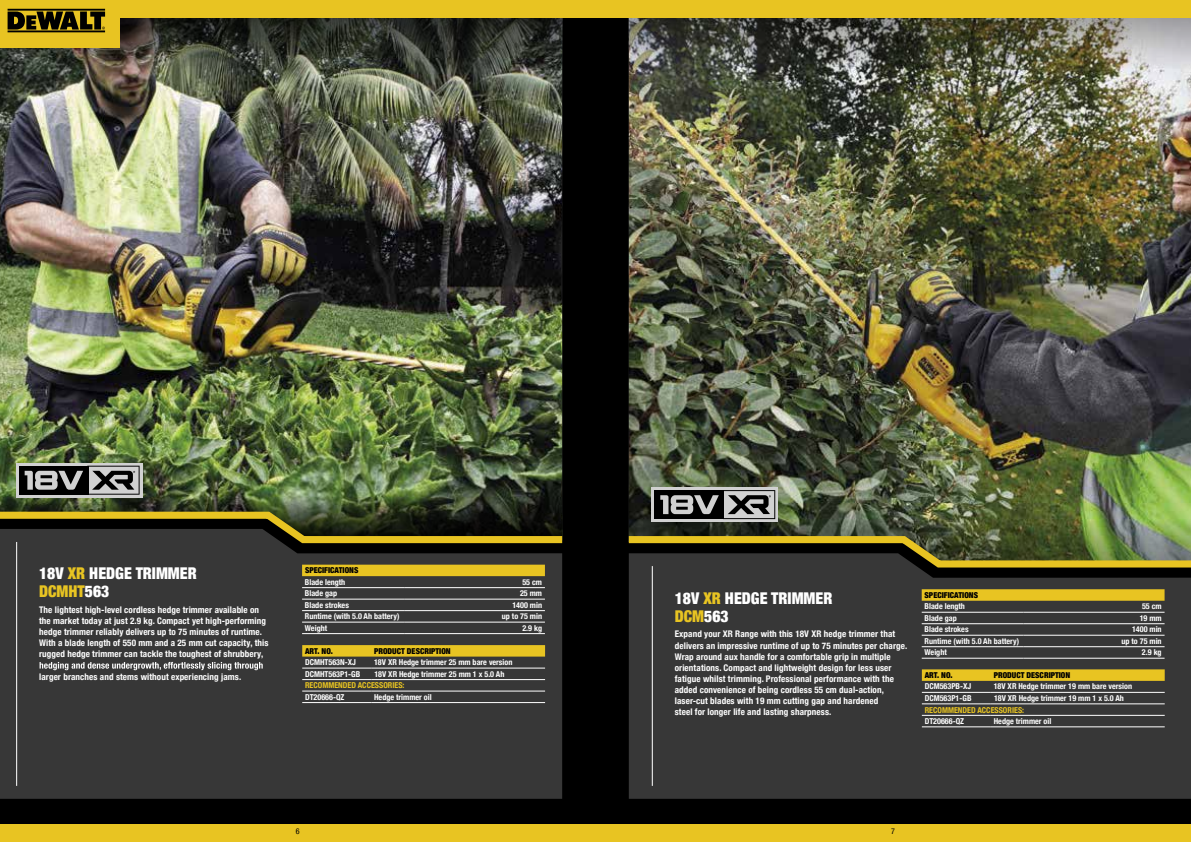
<style>
.page{position:relative;width:1191px;height:842px;background:#fff}
.page>*{position:absolute;margin:0;border:0;box-sizing:border-box;transform-origin:0 0}
.t1{font:900 condensed 16.2px/18.2px "Helvetica Neue";color:#fff}
.t2{font:700 condensed 9.1px/11.1px "Helvetica Neue";letter-spacing:.01em;color:#fff}
.t3{font:700 condensed 8.1px "Helvetica Neue";color:#fff}
.t4{font:900 condensed 8.1px "Helvetica Neue";color:#000}
.t5{font:700 condensed 8.1px "Helvetica Neue";color:#e8c422}
.t6{font:condensed 8px "Helvetica Neue Condensed";color:#000}
.s1{color:#e8c422}
</style>
<div class="page">
<div style="left:595px;top:17px;width:596px;height:808px;background:#000"></div>
<div style="left:595px;top:825px;width:596px;height:17px;background:#e8c422"></div>
<img style="left:629px;top:69px;width:562px;height:421px">
<div style="left:629px;top:574px;width:562px;height:225px;background:#373737"></div>
<hr style="left:652px;top:566px;width:1px;height:220px;background:#fff">
<div style="left:652px;top:487px;width:126px;height:35px;background:#d1d1d1"></div>
<img style="left:628px;top:490px;width:563px;height:84px">
<svg style="left:921px;top:589px;width:243px;height:12px;background:#dfbd22"></svg>
<hr style="left:921px;top:612px;width:102px;height:1px;background:#fff">
<hr style="left:1023px;top:612px;width:141px;height:1px;background:#fff">
<hr style="left:921px;top:623px;width:102px;height:1px;background:#fff">
<hr style="left:921px;top:635px;width:102px;height:1px;background:#fff">
<hr style="left:921px;top:646px;width:102px;height:1px;background:#fff">
<hr style="left:921px;top:658px;width:102px;height:1px;background:#fff">
<hr style="left:1023px;top:623px;width:141px;height:1px;background:#fff">
<hr style="left:1023px;top:635px;width:141px;height:1px;background:#fff">
<hr style="left:1023px;top:646px;width:141px;height:1px;background:#fff">
<hr style="left:1023px;top:658px;width:141px;height:1px;background:#fff">
<svg style="left:922px;top:669px;width:242px;height:12px;background:#e0be22"></svg>
<hr style="left:922px;top:692px;width:68px;height:1px;background:#fff">
<hr style="left:990px;top:692px;width:174px;height:1px;background:#fff">
<hr style="left:922px;top:704px;width:68px;height:1px;background:#fff">
<hr style="left:990px;top:704px;width:174px;height:1px;background:#fff">
<hr style="left:922px;top:715px;width:68px;height:1px;background:#fff">
<hr style="left:990px;top:715px;width:174px;height:1px;background:#fff">
<hr style="left:922px;top:727px;width:68px;height:1px;background:#fff">
<hr style="left:990px;top:727px;width:174px;height:1px;background:#fff">
<img style="left:629px;top:17px;width:562px;height:52px">
<div style="left:595px;top:0;width:596px;height:17px;background:#e8c422"></div>
<div style="left:0;top:17px;width:595px;height:807px;background:#000"></div>
<div style="left:0;top:825px;width:595px;height:17px;background:#e8c422"></div>
<img style="left:0;top:69px;width:562px;height:397px">
<div style="left:0;top:549px;width:562px;height:250px;background:#373737"></div>
<hr style="left:16px;top:542px;width:1px;height:244px;background:#fff">
<svg style="left:40px;top:662px;width:223px;height:8px;background:#7f7f7f"></svg>
<div style="left:302px;top:565px;width:243px;height:11px;background:#e8c422"></div>
<hr style="left:302px;top:587px;width:102px;height:1px;background:#fff">
<hr style="left:404px;top:587px;width:141px;height:1px;background:#fff">
<hr style="left:302px;top:599px;width:102px;height:1px;background:#fff">
<hr style="left:302px;top:610px;width:102px;height:1px;background:#fff">
<hr style="left:302px;top:622px;width:102px;height:1px;background:#fff">
<hr style="left:302px;top:633px;width:102px;height:1px;background:#fff">
<hr style="left:404px;top:599px;width:141px;height:1px;background:#fff">
<hr style="left:404px;top:610px;width:141px;height:1px;background:#fff">
<hr style="left:404px;top:622px;width:141px;height:1px;background:#fff">
<hr style="left:404px;top:633px;width:141px;height:1px;background:#fff">
<svg style="left:302px;top:645px;width:243px;height:12px;background:#e0bd22"></svg>
<hr style="left:302px;top:668px;width:69px;height:1px;background:#fff">
<hr style="left:371px;top:668px;width:174px;height:1px;background:#fff">
<hr style="left:302px;top:679px;width:69px;height:1px;background:#fff">
<hr style="left:371px;top:679px;width:174px;height:1px;background:#fff">
<hr style="left:302px;top:691px;width:69px;height:1px;background:#fff">
<hr style="left:371px;top:691px;width:174px;height:1px;background:#fff">
<hr style="left:302px;top:702px;width:69px;height:1px;background:#fff">
<hr style="left:371px;top:702px;width:174px;height:1px;background:#fff">
<svg style="left:16px;top:463px;width:126px;height:3px"></svg>
<img style="left:0;top:466px;width:563px;height:83px">
<svg style="left:0;top:17px;width:562px;height:52px;background:#393a2f"></svg>
<div style="left:0;top:0;width:120px;height:47px;background:#e8c422"></div>
<div style="left:0;top:0;width:595px;height:17px;background:#e8c422"></div>
<svg style="left:7px;top:8px;width:99px;height:25px"></svg>
<svg style="left:8px;top:9px;width:97px;height:23px"></svg>
<h1 class="t1" style="left:39px;top:563px;width:159px">18V <span class="s1">XR</span> HEDGE TRIMMER<br><span class="s1">DCMHT</span>563</h1>
<p class="t2" style="left:39px;top:603px;width:231px">The lightest high-level cordless hedge trimmer available on the market today at just 2.9 kg. Compact yet high-performing hedge trimmer reliably delivers up to 75 minutes of runtime.<br>With a blade length of 550 mm and a 25 mm cut capacity, this rugged hedge trimmer can tackle the toughest of shrubbery,</p>
<p class="t2" style="left:39px;top:670px;width:204px">larger branches and stems without experiencing jams.</p>
<p class="t4" style="left:305px;top:564px;width:55px">SPECIFICATIONS</p>
<p class="t3" style="left:305px;top:575px;width:42px">Blade length</p>
<p class="t3" style="left:522px;top:575px;width:21px">55 cm</p>
<p class="t3" style="left:305px;top:587px;width:34px">Blade gap</p>
<p class="t3" style="left:520px;top:587px;width:24px">25 mm</p>
<p class="t3" style="left:305px;top:598px;width:46px">Blade strokes</p>
<p class="t3" style="left:512px;top:598px;width:31px">1400 min</p>
<p class="t3" style="left:305px;top:610px;width:96px">Runtime (with 5.0 Ah battery)</p>
<p class="t3" style="left:502px;top:610px;width:42px">up to 75 min</p>
<p class="t3" style="left:305px;top:621px;width:24px">Weight</p>
<p class="t3" style="left:522px;top:621px;width:21px">2.9 kg</p>
<p class="t4" style="left:305px;top:644px;width:29px">ART. NO.</p>
<p class="t4" style="left:374px;top:644px;width:78px">PRODUCT DESCRIPTION</p>
<p class="t3" style="left:305px;top:655px;width:52px">DCMHT563N-XJ</p>
<p class="t3" style="left:374px;top:655px;width:140px">18V XR Hedge trimmer 25 mm bare version</p>
<p class="t3" style="left:305px;top:667px;width:57px">DCMHT563P1-GB</p>
<p class="t3" style="left:374px;top:667px;width:131px">18V XR Hedge trimmer 25 mm 1 x 5.0 Ah</p>
<p class="t5" style="left:305px;top:679px;width:101px">RECOMMENDED ACCESSORIES:</p>
<p class="t3" style="left:305px;top:690px;width:41px">DT20666-QZ</p>
<p class="t3" style="left:374px;top:690px;width:59px">Hedge trimmer oil</p>
<h1 class="t1" style="left:675px;top:588px;width:159px">18V <span class="s1">XR</span> HEDGE TRIMMER<br><span class="s1">DCM</span>563</h1>
<p class="t2" style="left:675px;top:628px;width:234px">Expand your XR Range with this 18V XR hedge trimmer that delivers an impressive runtime of up to 75 minutes per charge.<br>Wrap around aux handle for a comfortable grip in multiple orientations. Compact and lightweight design for less user fatigue whilst trimming. Professional performance with the added convenience of being cordless 55 cm dual-action, laser-cut blades with 19 mm cutting gap and hardened<br>steel for longer life and lasting sharpness.</p>
<p class="t4" style="left:924px;top:588px;width:55px">SPECIFICATIONS</p>
<p class="t3" style="left:924px;top:600px;width:42px">Blade length</p>
<p class="t3" style="left:1142px;top:600px;width:21px">55 cm</p>
<p class="t3" style="left:924px;top:611px;width:34px">Blade gap</p>
<p class="t3" style="left:1139px;top:611px;width:24px">19 mm</p>
<p class="t3" style="left:924px;top:623px;width:46px">Blade strokes</p>
<p class="t3" style="left:1132px;top:623px;width:31px">1400 min</p>
<p class="t3" style="left:924px;top:634px;width:96px">Runtime (with 5.0 Ah battery)</p>
<p class="t3" style="left:1121px;top:634px;width:42px">up to 75 min</p>
<p class="t3" style="left:924px;top:646px;width:24px">Weight</p>
<p class="t3" style="left:1142px;top:646px;width:21px">2.9 kg</p>
<p class="t4" style="left:924px;top:668px;width:29px">ART. NO.</p>
<p class="t4" style="left:993px;top:668px;width:78px">PRODUCT DESCRIPTION</p>
<p class="t3" style="left:924px;top:680px;width:48px">DCM563PB-XJ</p>
<p class="t3" style="left:993px;top:680px;width:140px">18V XR Hedge trimmer 19 mm bare version</p>
<p class="t3" style="left:924px;top:691px;width:48px">DCM563P1-GB</p>
<p class="t3" style="left:994px;top:691px;width:131px">18V XR Hedge trimmer 19 mm 1 x 5.0 Ah</p>
<p class="t5" style="left:924px;top:703px;width:101px">RECOMMENDED ACCESSORIES:</p>
<p class="t3" style="left:924px;top:714px;width:41px">DT20666-QZ</p>
<p class="t3" style="left:993px;top:714px;width:59px">Hedge trimmer oil</p>
<p class="t6" style="left:296px;top:827px;width:5px">6</p>
<p class="t6" style="left:891px;top:827px;width:5px">7</p>
</div>
